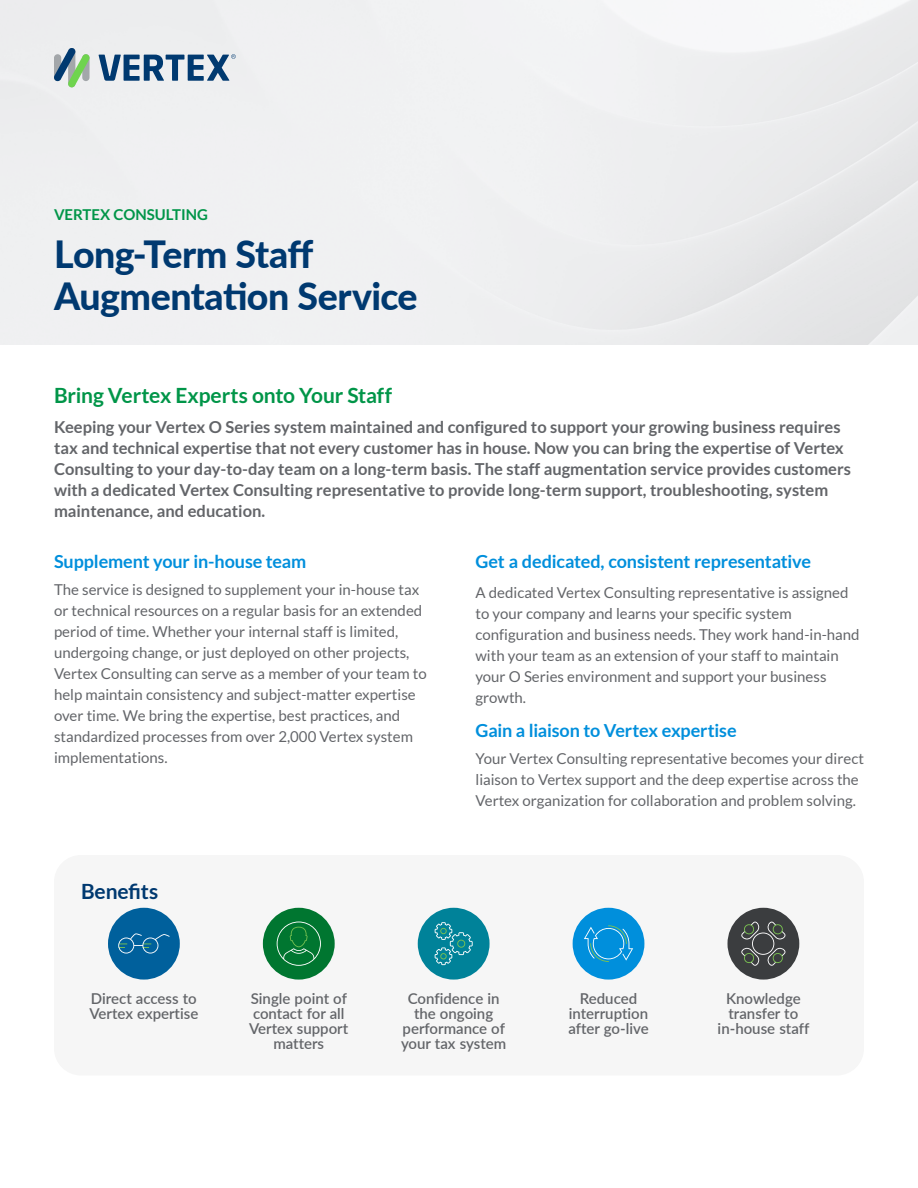
<style>
.page{position:relative;width:918px;height:1188px;background:#fff}
.page>*{position:absolute;margin:0;border:0;box-sizing:border-box;transform-origin:0 0}
.t1{font:800 37.5px/42px "Lato";letter-spacing:-.015em;color:#003970}
.t2{font:700 21px "Lato";letter-spacing:-.01em;color:#009548}
.t3{font:700 21px "Lato";letter-spacing:-.005em;color:#003970}
.t4{font:700 18px "Lato";letter-spacing:-.01em;color:#008fdc}
.t5{font:700 16.5px/21px "Lato";color:#636569}
.t6{font:15px/21px "Lato";color:#636569}
.t7{font:600 15px/15px "Lato";color:#636569;text-align:center}
.t8{font:700 15px "Lato";color:#009548}
</style>
<div class="page">
<div style="left:54px;top:855px;width:810px;height:221px;background:#f6f6f6;border-radius:27px"></div>
<div style="left:108px;top:908px;width:72px;height:72px;background:#00609c;border-radius:50%"></div>
<div style="left:418px;top:908px;width:72px;height:72px;background:#008299;border-radius:50%"></div>
<div style="left:263px;top:908px;width:72px;height:72px;background:#007630;border-radius:50%"></div>
<div style="left:573px;top:908px;width:71px;height:72px;background:#008fdc;border-radius:50%"></div>
<div style="left:727px;top:908px;width:72px;height:72px;background:#3b3d3f;border-radius:50%"></div>
<svg style="left:118px;top:933px;width:52px;height:21px"></svg>
<svg style="left:277px;top:922px;width:44px;height:44px"></svg>
<svg style="left:435px;top:922px;width:38px;height:43px"></svg>
<svg style="left:584px;top:925px;width:49px;height:37px"></svg>
<svg style="left:741px;top:921px;width:45px;height:45px"></svg>
<svg style="left:54px;top:48px;width:36px;height:39px"></svg>
<svg style="left:99px;top:54px;width:137px;height:27px;background:#7995b1"></svg>
<p class="t8" style="left:54px;top:206px;width:156px">VERTEX CONSULTING</p>
<h1 class="t1" style="left:54px;top:232px;width:365px">Long-Term Staff<br>Augmentation Service</h1>
<h2 class="t2" style="left:54px;top:383px;width:340px">Bring Vertex Experts onto Your Staff</h2>
<p class="t5" style="left:54px;top:416px;width:799px">Keeping your Vertex O Series system maintained and configured to support your growing business requires tax and technical expertise that not every customer has in house. Now you can bring the expertise of Vertex Consulting to your day-to-day team on a long-term basis. The staff augmentation service provides customers with a dedicated Vertex Consulting representative to provide long-term support, troubleshooting, system maintenance, and education.</p>
<p class="t4" style="left:54px;top:551px;width:254px">Supplement your in-house team</p>
<p class="t6" style="left:54px;top:579px;width:374px">The service is designed to supplement your in-house tax or technical resources on a regular basis for an extended period of time. Whether your internal staff is limited, undergoing change, or just deployed on other projects, Vertex Consulting can serve as a member of your team to help maintain consistency and subject-matter expertise over time. We bring the expertise, best practices, and standardized processes from over 2,000 Vertex system implementations.</p>
<h2 class="t3" style="left:81px;top:879px;width:79px">Benefits</h2>
<p class="t4" style="left:476px;top:551px;width:337px">Get a dedicated, consistent representative</p>
<p class="t6" style="left:476px;top:582px;width:386px">A dedicated Vertex Consulting representative is assigned to your company and learns your specific system configuration and business needs. They work hand-in-hand with your team as an extension of your staff to maintain your O Series environment and support your business growth.</p>
<p class="t4" style="left:476px;top:720px;width:263px">Gain a liaison to Vertex expertise</p>
<p class="t6" style="left:476px;top:747px;width:390px">Your Vertex Consulting representative becomes your direct liaison to Vertex support and the deep expertise across the<br>Vertex organization for collaboration and problem solving.</p>
<p class="t7" style="left:89px;top:990px;width:110px;text-align:left">Direct access to<br>Vertex expertise</p>
<p class="t7" style="left:401px;top:990px;width:107px">Confidence in the ongoing performance of your tax system</p>
<p class="t7" style="left:249px;top:990px;width:101px">Single point of contact for all<br>Vertex support matters</p>
<p class="t7" style="left:568px;top:990px;width:82px">Reduced interruption after go-live</p>
<p class="t7" style="left:718px;top:990px;width:93px">Knowledge transfer to in-house staff</p>
</div>
